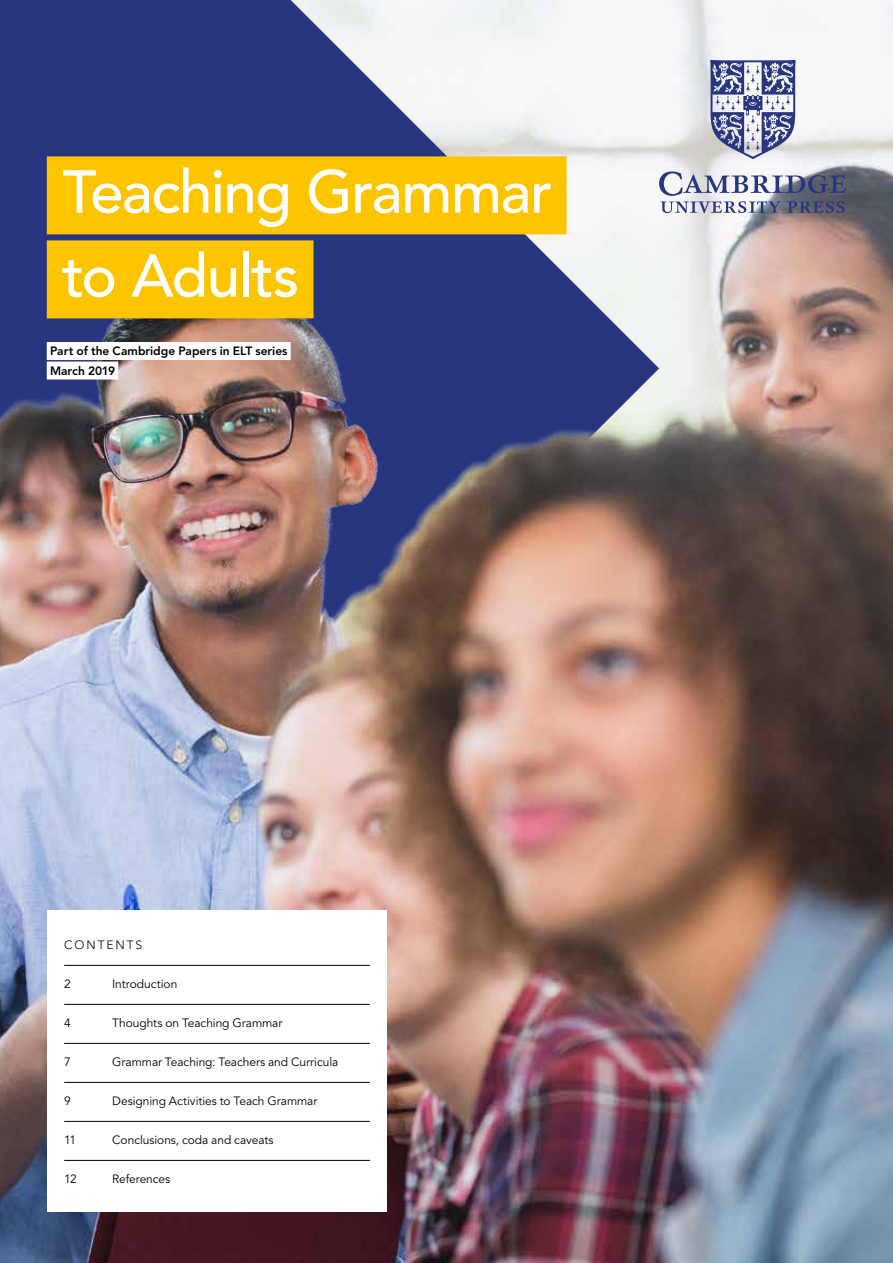
<style>
.page{position:relative;width:893px;height:1263px;background:#fff}
.page>*{position:absolute;margin:0;border:0;box-sizing:border-box;transform-origin:0 0}
.t1{font:500 60px/84px "Avenir LT Std";letter-spacing:-.025em;color:#fff}
.t2{font:12px "Avenir LT Std";letter-spacing:-.005em;color:#000}
.t3{font:800 12px/19.5px "Avenir LT Std";color:#000}
.t4{font:300 12px "Avenir LT Std";letter-spacing:.165em;color:#000}
</style>
<div class="page">
<img style="left:0;top:0;width:893px;height:1263px">
<img style="left:0;top:0;width:659px;height:779px">
<svg style="left:659px;top:171px;width:187px;height:42px"></svg>
<svg style="left:710px;top:60px;width:86px;height:99px"></svg>
<div style="left:47px;top:910px;width:340px;height:302px;background:#fff"></div>
<hr style="left:64px;top:965px;width:306px;height:1px;background:#000">
<hr style="left:64px;top:1004px;width:306px;height:1px;background:#000">
<hr style="left:64px;top:1043px;width:306px;height:1px;background:#000">
<hr style="left:64px;top:1082px;width:306px;height:1px;background:#000">
<hr style="left:64px;top:1121px;width:306px;height:1px;background:#000">
<hr style="left:64px;top:1160px;width:306px;height:1px;background:#000">
<div style="left:47px;top:156px;width:520px;height:78px;background:#fdc400"></div>
<div style="left:47px;top:240px;width:266px;height:78px;background:#fdc400"></div>
<div style="left:47px;top:342px;width:244px;height:18px;background:#fff"></div>
<div style="left:47px;top:361px;width:71px;height:18px;background:#fff"></div>
<h1 class="t1" style="left:62px;top:151px;width:491px">Teaching Grammar to Adults</h1>
<p class="t3" style="left:50px;top:341px;width:239px">Part of the Cambridge Papers in ELT series<br>March 2019</p>
<p class="t4" style="left:64px;top:938px;width:80px">CONTENTS</p>
<p class="t2" style="left:64px;top:977px;width:8px">2</p>
<p class="t2" style="left:112px;top:977px;width:67px">Introduction</p>
<p class="t2" style="left:64px;top:1016px;width:8px">4</p>
<p class="t2" style="left:112px;top:1016px;width:172px">Thoughts on Teaching Grammar</p>
<p class="t2" style="left:64px;top:1055px;width:8px">7</p>
<p class="t2" style="left:112px;top:1055px;width:228px">Grammar Teaching: Teachers and Curricula</p>
<p class="t2" style="left:64px;top:1094px;width:8px">9</p>
<p class="t2" style="left:112px;top:1094px;width:207px">Designing Activities to Teach Grammar</p>
<p class="t2" style="left:64px;top:1133px;width:14px">11</p>
<p class="t2" style="left:112px;top:1133px;width:163px">Conclusions, coda and caveats</p>
<p class="t2" style="left:64px;top:1172px;width:14px">12</p>
<p class="t2" style="left:112px;top:1172px;width:60px">References</p>
</div>
